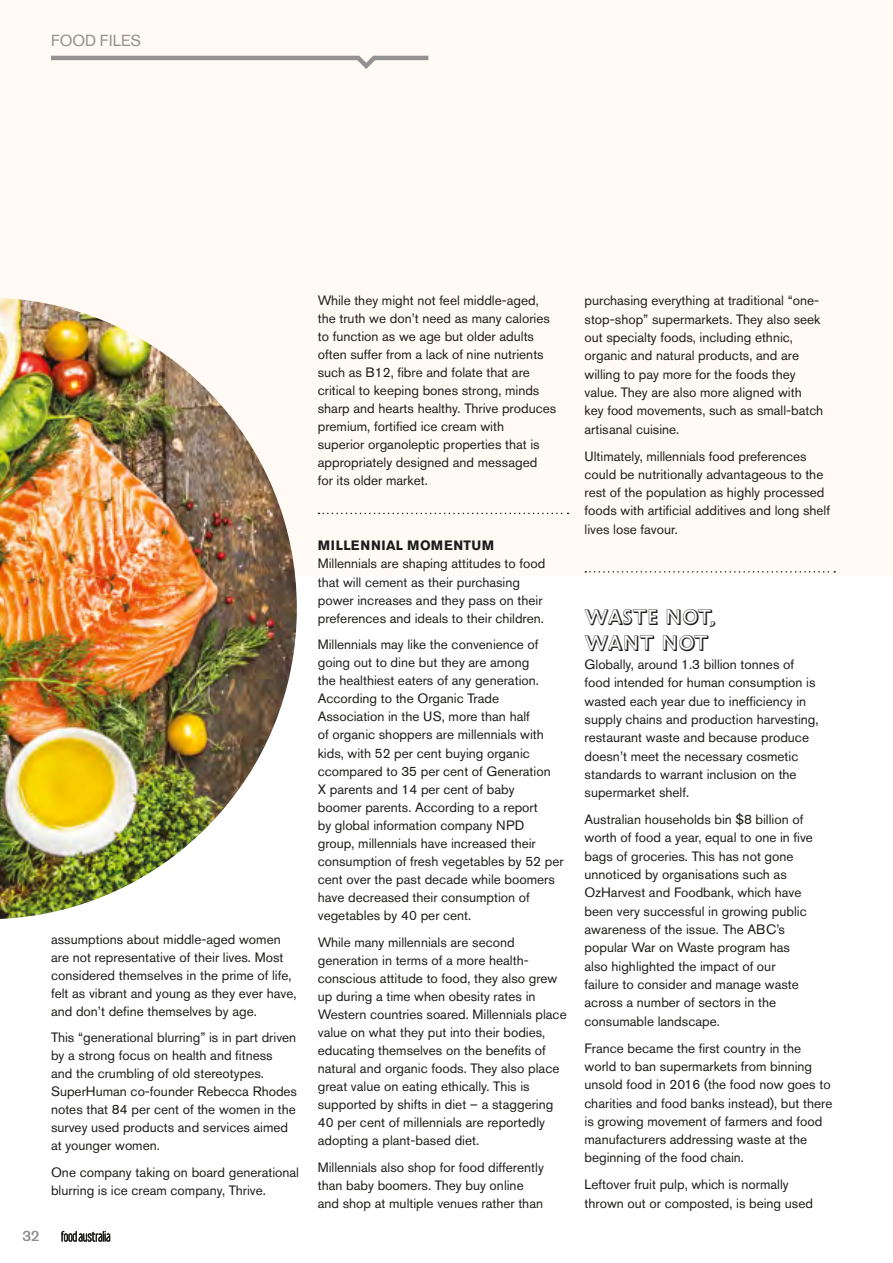
<style>
.page{position:relative;width:893px;height:1263px;background:#fff}
.page>*{position:absolute;margin:0;border:0;box-sizing:border-box;transform-origin:0 0}
.t1{font:21px/25.8px "Gill Sans MT Shadow";color:#1d1d1b}
.t2{font:15.75px "Akzidenz Grotesk";letter-spacing:-.02em;color:#929292}
.t3{font:15px "Akzidenz Grotesk Std";color:#929292}
.t4{font:13.5px/18px "Akzidenz Grotesk Std";color:#1d1d1b}
.t5{font:700 13.5px "Akzidenz Grotesk Std";letter-spacing:.045em;color:#1d1d1b}
</style>
<div class="page">
<div style="left:0;top:0;width:893px;height:575px;background:#fffbf4"></div>
<svg style="left:61px;top:1231px;width:49px;height:11px"></svg>
<svg style="left:319px;top:513px;width:249px;height:1px"></svg>
<svg style="left:585px;top:571px;width:250px;height:2px"></svg>
<svg style="left:51px;top:55px;width:378px;height:14px"></svg>
<img style="left:0;top:298px;width:297px;height:621px">
<p class="t2" style="left:51px;top:32px;width:91px">FOOD FILES</p>
<p class="t4" style="left:51px;top:930px;width:247px">assumptions about middle-aged women are not representative of their lives. Most considered themselves in the prime of life, felt as vibrant and young as they ever have, and don’t define themselves by age.</p>
<p class="t4" style="left:51px;top:1028px;width:248px">This “generational blurring” is in part driven by a strong focus on health and fitness and the crumbling of old stereotypes.<br>SuperHuman co-founder Rebecca Rhodes notes that 84 per cent of the women in the survey used products and services aimed at younger women.</p>
<p class="t4" style="left:51px;top:1163px;width:250px">One company taking on board generational blurring is ice cream company, Thrive.</p>
<p class="t3" style="left:22px;top:1227px;width:19px">32</p>
<p class="t4" style="left:318px;top:291px;width:240px">While they might not feel middle-aged, the truth we don’t need as many calories to function as we age but older adults often suffer from a lack of nine nutrients such as B12, fibre and folate that are critical to keeping bones strong, minds sharp and hearts healthy. Thrive produces premium, fortified ice cream with<br>superior organoleptic properties that is appropriately designed and messaged<br>for its older market.</p>
<p class="t5" style="left:318px;top:538px;width:178px">MILLENNIAL MOMENTUM</p>
<p class="t4" style="left:318px;top:555px;width:229px">Millennials are shaping attitudes to food that will cement as their purchasing power increases and they pass on their preferences and ideals to their children.</p>
<p class="t4" style="left:318px;top:635px;width:247px">Millennials may like the convenience of going out to dine but they are among<br>the healthiest eaters of any generation.<br>According to the Organic Trade Association in the US, more than half<br>of organic shoppers are millennials with kids, with 52 per cent buying organic ccompared to 35 per cent of Generation<br>X parents and 14 per cent of baby<br>boomer parents. According to a report<br>by global information company NPD group, millennials have increased their consumption of fresh vegetables by 52 per cent over the past decade while boomers have decreased their consumption of vegetables by 40 per cent.</p>
<p class="t4" style="left:318px;top:933px;width:250px">While many millennials are second generation in terms of a more health&shy;conscious attitude to food, they also grew up during a time when obesity rates in Western countries soared. Millennials place value on what they put into their bodies, educating themselves on the benefits of natural and organic foods. They also place great value on eating ethically. This is supported by shifts in diet – a staggering 40 per cent of millennials are reportedly adopting a plant-based diet.</p>
<p class="t4" style="left:318px;top:1158px;width:228px">Millennials also shop for food differently than baby boomers. They buy online and shop at multiple venues rather than</p>
<p class="t4" style="left:585px;top:291px;width:240px">purchasing everything at traditional “one&shy;stop-shop” supermarkets. They also seek out specialty foods, including ethnic, organic and natural products, and are willing to pay more for the foods they value. They are also more aligned with key food movements, such as small-batch artisanal cuisine.</p>
<p class="t4" style="left:585px;top:447px;width:247px">Ultimately, millennials food preferences could be nutritionally advantageous to the rest of the population as highly processed foods with artificial additives and long shelf lives lose favour.</p>
<h1 class="t1" style="left:585px;top:604px;width:133px">WASTE NOT,<br>WANT NOT</h1>
<p class="t4" style="left:585px;top:655px;width:235px">Globally, around 1.3 billion tonnes of food intended for human consumption is wasted each year due to inefficiency in supply chains and production harvesting, restaurant waste and because produce doesn’t meet the necessary cosmetic standards to warrant inclusion on the supermarket shelf.</p>
<p class="t4" style="left:585px;top:810px;width:230px">Australian households bin $8 billion of worth of food a year, equal to one in five bags of groceries. This has not gone unnoticed by organisations such as OzHarvest and Foodbank, which have been very successful in growing public awareness of the issue. The ABC’s popular War on Waste program has also highlighted the impact of our failure to consider and manage waste across a number of sectors in the consumable landscape.</p>
<p class="t4" style="left:585px;top:1038px;width:249px">France became the first country in the world to ban supermarkets from binning unsold food in 2016 (the food now goes to charities and food banks instead), but there is growing movement of farmers and food manufacturers addressing waste at the beginning of the food chain.</p>
<p class="t4" style="left:585px;top:1175px;width:230px">Leftover fruit pulp, which is normally thrown out or composted, is being used</p>
</div>
